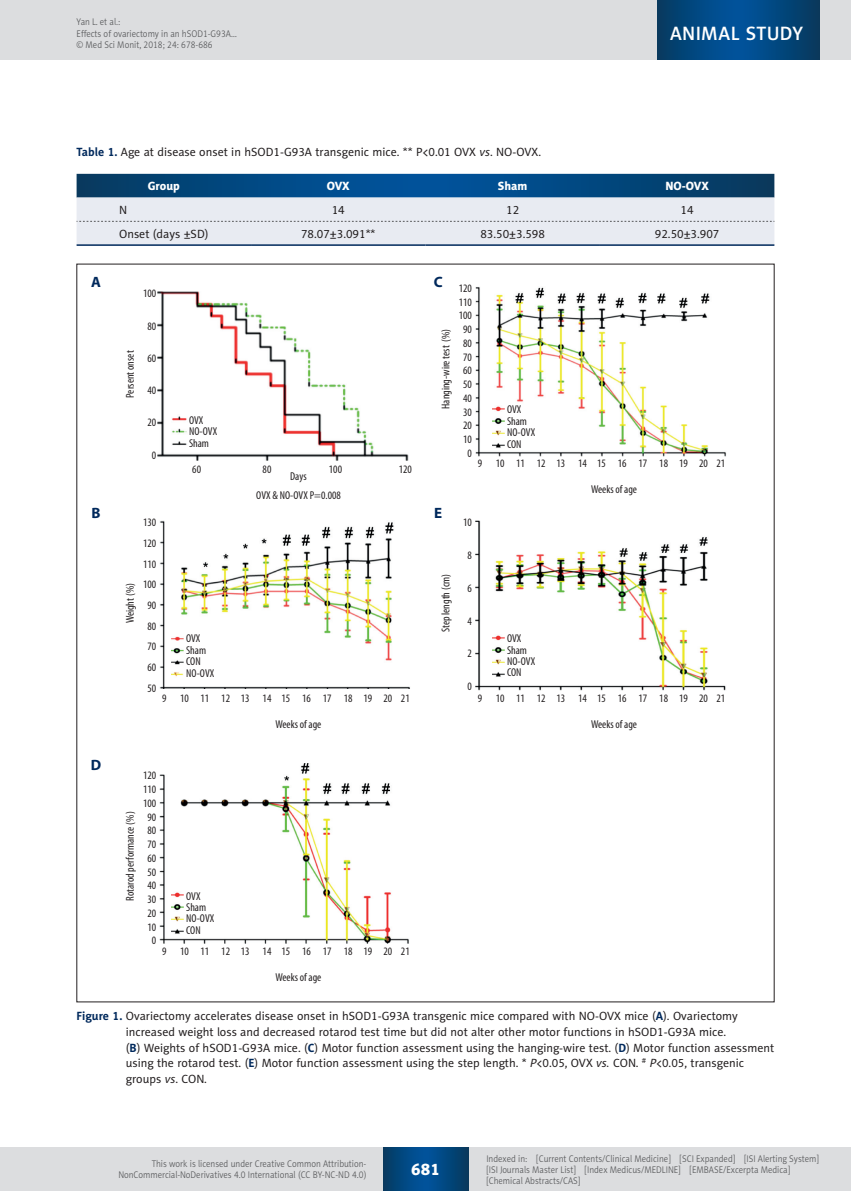
<style>
.page{position:relative;width:851px;height:1191px;background:#fff}
.page>*{position:absolute;margin:0;border:0;box-sizing:border-box;transform-origin:0 0}
.t1{font:19.5px "Naomi Sans EFN Medium";letter-spacing:.015em;color:#fff}
.t2{font:16.5px "Naomi Sans EFN Heavy";color:#fff}
.t3{font:700 15px "Myriad Pro";color:#00295c}
.MSM_Rycina_tytul{font:12px/15.8px "Naomi Sans EFN";color:#231f20}
.MSM_Tabela_tytul{font:12px "Naomi Sans EFN";color:#231f20}
.MSM_Tabela_zawartosc{font:12px "Naomi Sans EFN";color:#231f20}
.MSM_Tabela_Head{font:12px "Naomi Sans EFN Heavy";color:#fff}
.t4{font:condensed 11.4px/13.8px "Myriad Pro";color:#231f20}
.t5{font:9.75px/11.2px "Naomi Sans EFN Light";color:#57585a;scale:.9 1}
.s1{font-weight:700;color:#00295c}
.s2{font-style:italic}
</style>
<div class="page">
<svg style="left:77px;top:174px;width:697px;height:70px;background:#9ab3ca"></svg>
<hr style="left:77px;top:244px;width:174px;height:2px;background:#00295c">
<hr style="left:251px;top:244px;width:174px;height:2px;background:#00295c">
<hr style="left:425px;top:244px;width:175px;height:2px;background:#00295c">
<hr style="left:600px;top:244px;width:174px;height:2px;background:#00295c">
<img style="left:158px;top:291px;width:250px;height:170px">
<img style="left:475px;top:287px;width:251px;height:169px">
<img style="left:476px;top:521px;width:250px;height:169px">
<img style="left:160px;top:521px;width:250px;height:168px">
<img style="left:159px;top:763px;width:250px;height:180px">
<img style="left:171px;top:414px;width:16px;height:31px">
<img style="left:171px;top:637px;width:12px;height:40px">
<img style="left:492px;top:634px;width:12px;height:43px">
<img style="left:171px;top:891px;width:12px;height:43px">
<img style="left:492px;top:405px;width:12px;height:44px">
<div style="left:0;top:1148px;width:850px;height:43px;background:#dcdddf"></div>
<svg style="left:383px;top:1147px;width:85px;height:43px;background:#02477e"></svg>
<div style="left:0;top:0;width:850px;height:60px;background:#dcdddf"></div>
<svg style="left:657px;top:0;width:162px;height:60px;background:#02477e"></svg>
<p class="t5" style="left:77px;top:16px;width:179px">Yan L. et al.:<br>Effects of ovariectomy in an hSOD1-G93A… © Med Sci Monit, 2018; 24: 678-686</p>
<h1 class="t1" style="left:670px;top:22px;width:134px">ANIMAL STUDY</h1>
<p class="MSM_Tabela_tytul" style="left:77px;top:145px;width:466px"><span class="s1">Table 1.</span> Age at disease onset in hSOD1-G93A transgenic mice. ** P&lt;0.01 OVX <span class="s2">vs</span>. NO-OVX.</p>
<p class="MSM_Tabela_Head" style="left:148px;top:179px;width:34px">Group</p>
<p class="MSM_Tabela_Head" style="left:327px;top:179px;width:25px">OVX</p>
<p class="MSM_Tabela_Head" style="left:498px;top:179px;width:31px">Sham</p>
<p class="MSM_Tabela_Head" style="left:665px;top:179px;width:45px">NO-OVX</p>
<p class="MSM_Tabela_zawartosc" style="left:119px;top:203px;width:10px">N</p>
<p class="MSM_Tabela_zawartosc" style="left:332px;top:203px;width:15px">14</p>
<p class="MSM_Tabela_zawartosc" style="left:506px;top:203px;width:15px">12</p>
<p class="MSM_Tabela_zawartosc" style="left:680px;top:203px;width:15px">14</p>
<p class="MSM_Tabela_zawartosc" style="left:119px;top:227px;width:91px">Onset (days ±SD)</p>
<p class="MSM_Tabela_zawartosc" style="left:301px;top:227px;width:76px">78.07±3.091**</p>
<p class="MSM_Tabela_zawartosc" style="left:480px;top:227px;width:66px">83.50±3.598</p>
<p class="MSM_Tabela_zawartosc" style="left:654px;top:227px;width:66px">92.50±3.907</p>
<p class="t3" style="left:91px;top:273px;width:11px">A</p>
<p class="t3" style="left:433px;top:273px;width:10px">C</p>
<p class="t4" style="left:458px;top:281px;width:15px;text-align:right">120<br>110<br>100<br>90<br>80<br>70<br>60<br>50<br>40<br>30<br>20<br>10<br>0</p>
<p class="t4" style="left:143px;top:286px;width:15px">100</p>
<p class="t4" style="left:147px;top:319px;width:10px">80</p>
<p class="t4" style="left:147px;top:351px;width:10px">60</p>
<p class="t4" style="left:147px;top:383px;width:10px">40</p>
<p class="t4" style="left:147px;top:415px;width:10px">20</p>
<p class="t4" style="left:152px;top:448px;width:6px">0</p>
<p class="t4" style="left:438px;top:409px;width:82px;rotate:-90deg">Hanging-wire test (%)</p>
<p class="t4" style="left:123px;top:398px;width:49px;rotate:-90deg">Persent onset</p>
<p class="t4" style="left:507px;top:404px;width:30px;line-height:11.4px">OVX<br>Sham<br>NO-OVX<br>CON</p>
<p class="t4" style="left:189px;top:414px;width:30px;line-height:11.4px">OVX<br>NO-OVX<br>Sham</p>
<p class="t4" style="left:477px;top:456px;width:211px">9 10 11 12 13 14 15 16 17 18 19</p>
<p class="t4" style="left:398px;top:462px;width:15px">120</p>
<p class="t4" style="left:329px;top:462px;width:15px">100</p>
<p class="t4" style="left:192px;top:462px;width:10px">60</p>
<p class="t4" style="left:262px;top:462px;width:10px">80</p>
<p class="t4" style="left:290px;top:469px;width:18px">Days</p>
<p class="t4" style="left:256px;top:488px;width:86px">OVX &amp; NO-OVX P=0.008</p>
<p class="t3" style="left:91px;top:503px;width:11px">B</p>
<p class="t3" style="left:434px;top:503px;width:10px">E</p>
<p class="t4" style="left:143px;top:512px;width:15px;line-height:20.7px;text-align:center">130<br>120<br>110<br>100<br>90<br>80<br>70<br>60<br>50</p>
<p class="t4" style="left:438px;top:632px;width:60px;rotate:-90deg">Step length (cm)</p>
<p class="t4" style="left:123px;top:623px;width:42px;rotate:-90deg">Weight (%)</p>
<p class="t4" style="left:186px;top:632px;width:30px;line-height:11.4px">OVX<br>Sham<br>CON<br>NO-OVX</p>
<p class="t3" style="left:91px;top:755px;width:12px">D</p>
<p class="t4" style="left:162px;top:691px;width:211px">9 10 11 12 13 14 15 16 17 18 19</p>
<p class="t4" style="left:275px;top:717px;width:48px">Weeks of age</p>
<p class="t4" style="left:383px;top:691px;width:10px">20</p>
<p class="t4" style="left:401px;top:691px;width:10px">21</p>
<p class="t4" style="left:143px;top:768px;width:15px;text-align:right">120<br>110<br>100<br>90<br>80<br>70<br>60<br>50<br>40<br>30<br>20<br>10<br>0</p>
<p class="t4" style="left:123px;top:901px;width:91px;rotate:-90deg">Rotarod performance (%)</p>
<p class="t4" style="left:186px;top:890px;width:30px;line-height:11.4px">OVX<br>Sham<br>NO-OVX<br>CON</p>
<p class="t4" style="left:162px;top:944px;width:211px">9 10 11 12 13 14 15 16 17 18 19</p>
<p class="t4" style="left:275px;top:970px;width:48px">Weeks of age</p>
<p class="t4" style="left:383px;top:944px;width:10px">20</p>
<p class="t4" style="left:401px;top:944px;width:10px">21</p>
<p class="t4" style="left:463px;top:515px;width:10px">10</p>
<p class="t4" style="left:467px;top:548px;width:6px">8</p>
<p class="t4" style="left:467px;top:581px;width:6px">6</p>
<p class="t4" style="left:467px;top:614px;width:6px">4</p>
<p class="t4" style="left:467px;top:646px;width:6px">2</p>
<p class="t4" style="left:467px;top:679px;width:6px">0</p>
<p class="t4" style="left:507px;top:632px;width:30px;line-height:11.4px">OVX<br>Sham<br>NO-OVX<br>CON</p>
<p class="t4" style="left:591px;top:482px;width:48px">Weeks of age</p>
<p class="t4" style="left:477px;top:691px;width:211px">9 10 11 12 13 14 15 16 17 18 19</p>
<p class="t4" style="left:591px;top:717px;width:48px">Weeks of age</p>
<p class="t4" style="left:699px;top:456px;width:10px">20</p>
<p class="t4" style="left:716px;top:456px;width:10px">21</p>
<p class="t4" style="left:699px;top:691px;width:10px">20</p>
<p class="t4" style="left:716px;top:691px;width:10px">21</p>
<p class="MSM_Rycina_tytul" style="left:126px;top:1008px;width:650px;text-indent:-49px"><span class="s1">Figure 1.</span> Ovariectomy accelerates disease onset in hSOD1-G93A transgenic mice compared with NO-OVX mice (<span class="s1">A</span>). Ovariectomy increased weight loss and decreased rotarod test time but did not alter other motor functions in hSOD1-G93A mice.<br>(<span class="s1">B</span>) Weights of hSOD1-G93A mice. (<span class="s1">C</span>) Motor function assessment using the hanging-wire test. (<span class="s1">D</span>) Motor function assessment using the rotarod test. (<span class="s1">E</span>) Motor function assessment using the step length. * <span class="s2">P</span>&lt;0.05, OVX <span class="s2">vs.</span> CON. <sup>#</sup> <span class="s2">P</span>&lt;0.05, transgenic groups <span class="s2">vs</span>. CON.</p>
<p class="t5" style="left:118px;top:1158px;width:277px;text-align:right">This work is licensed under Creative Common Attribution-<br>NonCommercial-NoDerivatives 4.0 International (CC BY-NC-ND 4.0)</p>
<h2 class="t2" style="left:411px;top:1159px;width:30px">681</h2>
<p class="t5" style="left:486px;top:1152px;width:371px">Indexed in: [Current Contents/Clinical Medicine] [SCI Expanded] [ISI Alerting System] [ISI Journals Master List] [Index Medicus/MEDLINE] [EMBASE/Excerpta Medica] [Chemical Abstracts/CAS]</p>
</div>
